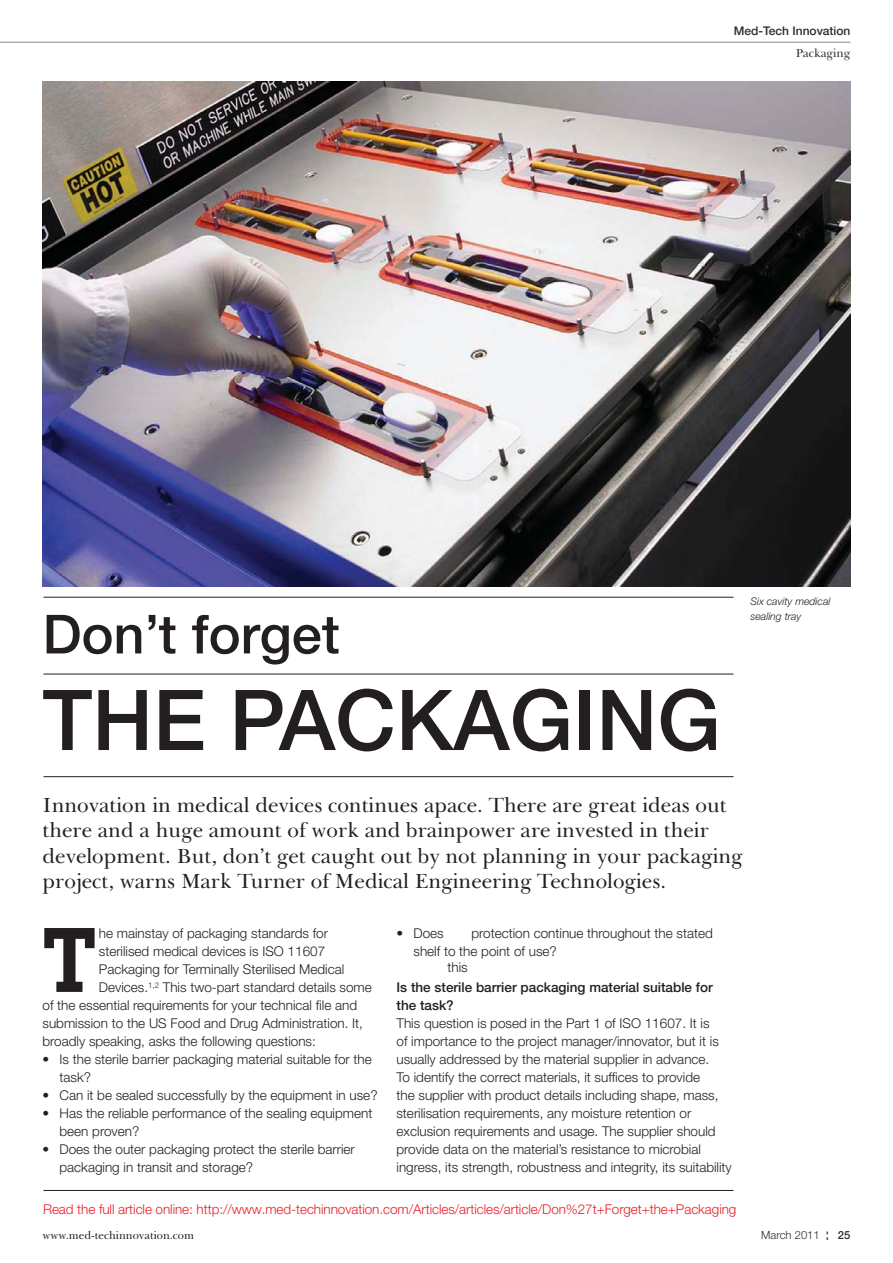
<style>
.page{position:relative;width:893px;height:1263px;background:#fff}
.page>*{position:absolute;margin:0;border:0;box-sizing:border-box;transform-origin:0 0}
.t1{font:600 89.4px "Lubalin Graph Std";color:#231f20}
.t2{font:500 84px "Helvetica Neue LT Std";color:#231f20}
.t3{font:500 54px "Helvetica Neue LT Std";color:#231f20}
.t4{font:21px/25.5px "Baskerville BT";color:#231f20}
.t5{font:300 13.5px/18px "Helvetica Neue LT Std";color:#231f20}
.t6{font:300 13.5px "Helvetica Neue LT Std";letter-spacing:-.005em;color:#ed1c24}
.t7{font:500 13.5px/18px "Helvetica Neue LT Std";color:#231f20}
.t8{font:500 12px "Helvetica Neue LT Std";color:#312b29}
.t9{font:12px "Baskerville BT";color:#312b29}
.t10{font:11.25px "Baskerville BT";color:#231f20}
.t11{font:300 11.25px "Helvetica Neue LT Std";color:#312b29}
.t12{font:italic 300 10.5px/15px "Helvetica Neue LT Std";color:#231f20}
.s1{font-weight:500}
</style>
<div class="page">
<hr style="left:0;top:42px;width:850px;height:1px;background:#8f8a89">
<img style="left:43px;top:82px;width:808px;height:505px">
<hr style="left:44px;top:674px;width:689px;height:1px;background:#231f20">
<hr style="left:44px;top:776px;width:689px;height:1px;background:#231f20">
<hr style="left:44px;top:1190px;width:689px;height:1px;background:#231f20">
<hr style="left:44px;top:597px;width:689px;height:1px;background:#231f20">
<p class="t8" style="left:734px;top:26px;width:118px">Med-Tech Innovation</p>
<p class="t9" style="left:796px;top:49px;width:56px">Packaging</p>
<h3 class="t3" style="left:43px;top:615px;width:299px">Don’t forget</h3>
<h2 class="t2" style="left:43px;top:690px;width:680px">THE PACKAGING</h2>
<p class="t12" style="left:750px;top:595px;width:81px">Six cavity medical sealing tray</p>
<p class="t4" style="left:43px;top:795px;width:702px">Innovation in medical devices continues apace. There are great ideas out there and a huge amount of work and brainpower are invested in their development. But, don’t get caught out by not planning in your packaging project, warns Mark Turner of Medical Engineering Technologies.</p>
<h1 class="t1" style="left:43px;top:909px;width:55px">T</h1>
<p class="t5" style="left:99px;top:926px;width:231px">he mainstay of packaging standards for</p>
<p class="t5" style="left:413px;top:926px;width:301px;text-indent:58px">protection continue throughout the stated shelf to the point of use?</p>
<p class="t7" style="left:396px;top:980px;width:318px">Is the sterile barrier packaging material suitable for the task?</p>
<p class="t5" style="left:396px;top:1016px;width:337px">This question is posed in the Part 1 of ISO 11607. It is<br>of importance to the project manager/innovator, but it is usually addressed by the material supplier in advance.<br>To identify the correct materials, it suffices to provide<br>the supplier with product details including shape, mass, sterilisation requirements, any moisture retention or exclusion requirements and usage. The supplier should provide data on the material’s resistance to microbial ingress, its strength, robustness and integrity, its suitability</p>
<p class="t6" style="left:43px;top:1205px;width:695px">Read the full article online: http://www.med-techinnovation.com/Articles/articles/article/Don%27t+Forget+the+Packaging</p>
<p class="t5" style="left:396px;top:926px;width:49px">• Does</p>
<p class="t5" style="left:99px;top:944px;width:228px">sterilised medical devices is ISO 11607</p>
<p class="t5" style="left:99px;top:962px;width:247px">Packaging for Terminally Sterilised Medical</p>
<p class="t5" style="left:99px;top:980px;width:274px">Devices.<sup>1,2</sup> This two-part standard details some</p>
<p class="t5" style="left:43px;top:998px;width:316px">of the essential requirements for your technical file and</p>
<p class="t5" style="left:43px;top:1016px;width:322px">submission to the US Food and Drug Administration. It,</p>
<p class="t5" style="left:43px;top:1034px;width:275px">broadly speaking, asks the following questions:</p>
<p class="t5" style="left:60px;top:1052px;width:314px;text-indent:-17px">• Is the sterile barrier packaging material suitable for the task?</p>
<p class="t5" style="left:43px;top:1088px;width:337px">• Can it be sealed successfully by the equipment in use?</p>
<p class="t5" style="left:60px;top:1106px;width:314px;text-indent:-17px">• Has the reliable performance of the sealing equipment been proven?</p>
<p class="t5" style="left:60px;top:1142px;width:297px;text-indent:-17px">• Does the outer packaging protect the sterile barrier packaging in transit and storage?</p>
<p class="t5" style="left:447px;top:960px;width:22px">this</p>
<p class="t10" style="left:43px;top:1231px;width:153px">www.med-techinnovation.com</p>
<p class="t11" style="left:761px;top:1231px;width:91px">March 2011 <span class="s1">¦ 25</span></p>
</div>
